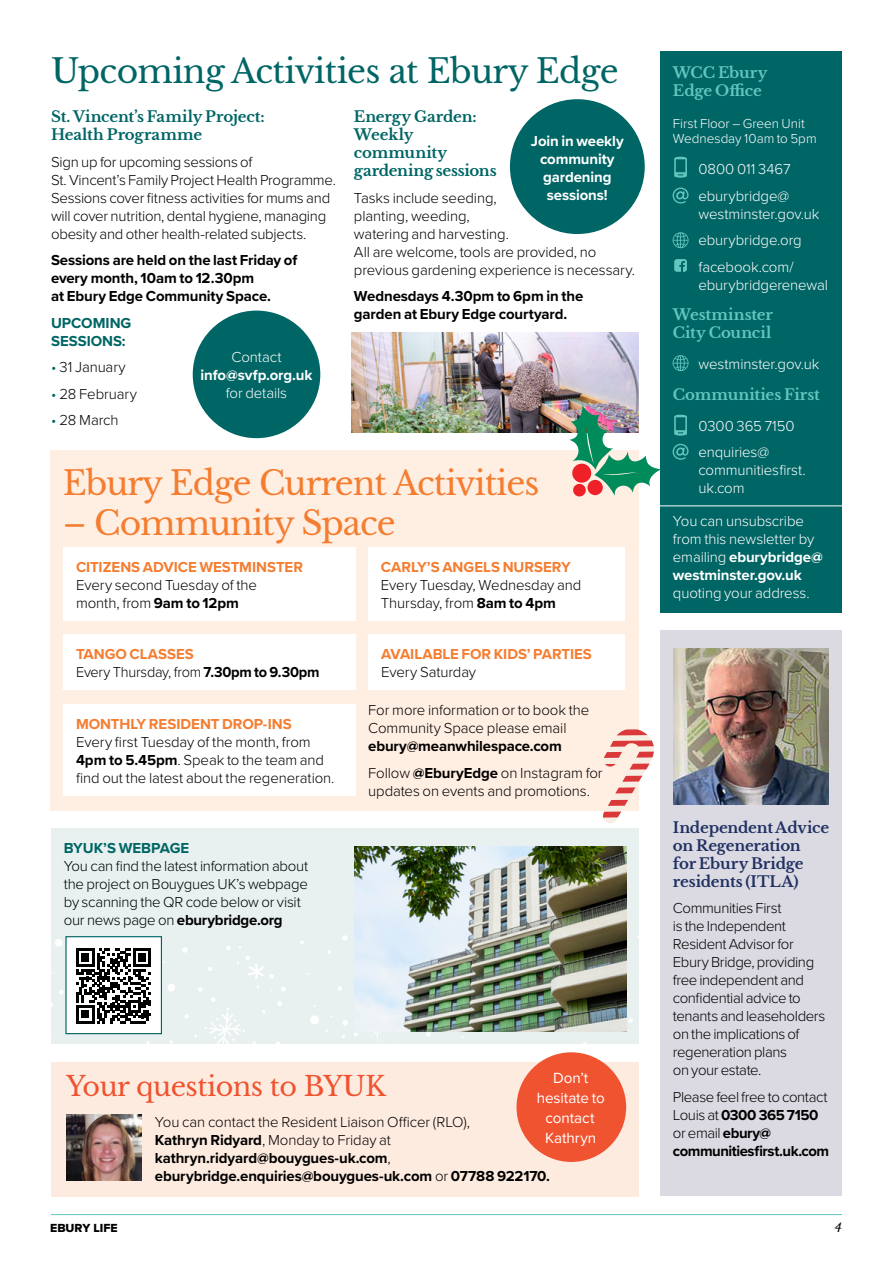
<style>
.page{position:relative;width:893px;height:1263px;background:#fff}
.page>*{position:absolute;margin:0;border:0;box-sizing:border-box;transform-origin:0 0}
.t1{font:33px "Libre Baskerville";letter-spacing:-.03em;color:#f47d30}
.t2{font:33px "Libre Baskerville";letter-spacing:-.02em;color:#006565}
.t3{font:27px "Libre Baskerville";letter-spacing:-.02em;color:#f05330}
.t4{font:15.3px/20.2px "Proxima Nova";letter-spacing:-.005em;color:#fff;text-align:center}
.t5{font:300 15px/18px "Proxima Nova";letter-spacing:-.015em;color:#000}
.t6{font:700 15px/18px "Proxima Nova";letter-spacing:-.01em;color:#000}
.t7{font:300 15px/26.5px "Proxima Nova";letter-spacing:-.005em;color:#fff}
.t8{font:700 15px "Proxima Nova";letter-spacing:-.005em;color:#f47d30}
.t9{font:700 15px/18px "Libre Baskerville";letter-spacing:-.01em;color:#006565}
.t10{font:700 15px/18px "Proxima Nova";letter-spacing:-.03em;color:#000}
.t11{font:700 15px/18px "Libre Baskerville";letter-spacing:-.015em;color:#213162}
.t12{font:700 15px/18px "Libre Baskerville";letter-spacing:-.005em;color:#62c6bf}
.t13{font:700 15px/18px "Proxima Nova";letter-spacing:-.01em;color:#fff;text-align:center}
.t14{font:700 15px/18px "Proxima Nova";color:#006565}
.t15{font:300 13.5px/15px "Proxima Nova";color:#fff}
.t16{font:12.15px "Proxima Nova Extrabld";color:#000}
.t17{font:italic 12.15px "Libre Baskerville";color:#000}
.s1{color:#006565}
.s2{font-weight:700}
.s3{font-weight:700;color:#f47d30}
.s4{font-weight:300}
</style>
<div class="page">
<div style="left:660px;top:51px;width:182px;height:561px;background:#006565"></div>
<hr style="left:51px;top:1214px;width:791px;height:1px;background:#62c6bf">
<svg style="left:673px;top:188px;width:16px;height:15px"></svg>
<svg style="left:674px;top:157px;width:13px;height:21px"></svg>
<svg style="left:673px;top:232px;width:15px;height:16px"></svg>
<svg style="left:673px;top:355px;width:15px;height:16px"></svg>
<svg style="left:673px;top:444px;width:16px;height:16px"></svg>
<svg style="left:674px;top:415px;width:13px;height:21px"></svg>
<svg style="left:674px;top:259px;width:13px;height:13px"></svg>
<hr style="left:645px;top:505px;width:227px;height:1px;background:#fff">
<div style="left:51px;top:828px;width:588px;height:215px;background:#e8f0f0"></div>
<svg style="left:327px;top:950px;width:4px;height:4px"></svg>
<svg style="left:342px;top:935px;width:6px;height:6px"></svg>
<svg style="left:182px;top:947px;width:6px;height:6px"></svg>
<svg style="left:338px;top:986px;width:4px;height:4px"></svg>
<svg style="left:208px;top:967px;width:4px;height:4px"></svg>
<svg style="left:629px;top:1018px;width:4px;height:5px"></svg>
<svg style="left:211px;top:997px;width:5px;height:5px"></svg>
<svg style="left:184px;top:1014px;width:5px;height:5px"></svg>
<div style="left:167px;top:984px;width:8px;height:7px;background:#fff;border-radius:50%"></div>
<svg style="left:198px;top:987px;width:5px;height:5px"></svg>
<svg style="left:204px;top:1008px;width:41px;height:36px"></svg>
<svg style="left:426px;top:1032px;width:5px;height:5px"></svg>
<svg style="left:342px;top:1020px;width:6px;height:6px"></svg>
<div style="left:310px;top:1015px;width:9px;height:9px;background:#fff;border-radius:50%"></div>
<svg style="left:277px;top:1001px;width:5px;height:5px"></svg>
<svg style="left:226px;top:946px;width:5px;height:4px"></svg>
<svg style="left:281px;top:987px;width:5px;height:4px"></svg>
<svg style="left:246px;top:956px;width:28px;height:23px"></svg>
<svg style="left:373px;top:1032px;width:8px;height:9px"></svg>
<svg style="left:51px;top:973px;width:12px;height:21px"></svg>
<div style="left:55px;top:939px;width:7px;height:7px;background:#fff;border-radius:50%"></div>
<div style="left:51px;top:1062px;width:588px;height:134px;background:#feebe0"></div>
<div style="left:660px;top:630px;width:182px;height:566px;background:#dbdae2"></div>
<img style="left:674px;top:648px;width:154px;height:157px">
<div style="left:516px;top:1052px;width:110px;height:110px;background:#f05330;border-radius:50%"></div>
<img style="left:66px;top:1114px;width:75px;height:67px">
<img style="left:354px;top:846px;width:272px;height:185px">
<div style="left:66px;top:937px;width:95px;height:97px;background:#fff"></div>
<svg style="left:76px;top:935px;width:88px;height:88px"></svg>
<div style="left:65px;top:936px;width:97px;height:98px;border:1px solid #006565"></div>
<div style="left:510px;top:99px;width:135px;height:135px;background:#006565;border-radius:50%"></div>
<div style="left:50px;top:450px;width:589px;height:360px;background:#ffeee2"></div>
<div style="left:63px;top:548px;width:293px;height:73px;background:#fff"></div>
<div style="left:368px;top:548px;width:257px;height:73px;background:#fff"></div>
<div style="left:63px;top:635px;width:293px;height:55px;background:#fff"></div>
<div style="left:63px;top:704px;width:293px;height:92px;background:#fff"></div>
<div style="left:368px;top:635px;width:257px;height:55px;background:#fff"></div>
<div style="left:193px;top:311px;width:127px;height:127px;background:#006565;border-radius:50%"></div>
<svg style="left:603px;top:729px;width:51px;height:94px"></svg>
<img style="left:351px;top:332px;width:288px;height:100px">
<img style="left:569px;top:405px;width:92px;height:92px">
<h1 class="t2" style="left:51px;top:51px;width:569px">Upcoming Activities at Ebury Edge</h1>
<p class="t9" style="left:51px;top:108px;width:215px">St. Vincent’s Family Project:<br>Health Programme</p>
<p class="t5" style="left:51px;top:152px;width:286px">Sign up for upcoming sessions of<br>St. Vincent’s Family Project Health Programme.<br>Sessions cover fitness activities for mums and will cover nutrition, dental hygiene, managing obesity and other health-related subjects.</p>
<p class="t6" style="left:51px;top:251px;width:248px">Sessions are held on the last Friday of every month, 10am to 12.30pm<br>at Ebury Edge Community Space.</p>
<p class="t14" style="left:51px;top:313px;width:82px">UPCOMING<br>SESSIONS:</p>
<p class="t5" style="left:51px;top:358px;width:76px"><span class="s1">•</span> 31 January</p>
<p class="t5" style="left:51px;top:384px;width:87px"><span class="s1">•</span> 28 February</p>
<p class="t5" style="left:51px;top:411px;width:69px"><span class="s1">•</span> 28 March</p>
<p class="t9" style="left:354px;top:108px;width:144px">Energy Garden:<br>Weekly community gardening sessions</p>
<p class="t5" style="left:354px;top:188px;width:283px">Tasks include seeding,<br>planting, weeding,<br>watering and harvesting.<br>All are welcome, tools are provided, no previous gardening experience is necessary.</p>
<p class="t6" style="left:354px;top:287px;width:231px">Wednesdays 4.30pm to 6pm in the garden at Ebury Edge courtyard.</p>
<p class="t13" style="left:531px;top:131px;width:94px">Join in weekly community gardening sessions!</p>
<p class="t7" style="left:231px;top:343px;width:52px">Contact</p>
<p class="t13" style="left:201px;top:366px;width:113px">info@svfp.org.uk</p>
<p class="t7" style="left:226px;top:379px;width:63px">for details</p>
<h1 class="t1" style="left:63px;top:463px;width:478px">Ebury Edge Current Activities</h1>
<h1 class="t1" style="left:63px;top:503px;width:334px">– Community Space</h1>
<p class="t8" style="left:76px;top:556px;width:229px">CITIZENS ADVICE WESTMINSTER</p>
<p class="t5" style="left:76px;top:575px;width:183px">Every second Tuesday of the month, from <span class="s2">9am to 12pm</span></p>
<p class="t8" style="left:381px;top:556px;width:191px">CARLY’S ANGELS NURSERY</p>
<p class="t5" style="left:381px;top:575px;width:202px">Every Tuesday, Wednesday and<br>Thursday, from <span class="s2">8am to 4pm</span></p>
<p class="t5" style="left:76px;top:644px;width:245px"><span class="s3">TANGO CLASSES<br></span>Every Thursday, from <span class="s2">7.30pm to 9.30pm</span></p>
<p class="t8" style="left:76px;top:713px;width:217px">MONTHLY RESIDENT DROP-INS</p>
<p class="t5" style="left:76px;top:732px;width:260px">Every first Tuesday of the month, from<br><span class="s2">4pm to 5.45pm</span>. Speak to the team and find out the latest about the regeneration.</p>
<p class="t14" style="left:64px;top:838px;width:127px">BYUK’S WEBPAGE</p>
<p class="t5" style="left:64px;top:856px;width:246px">You can find the latest information about the project on Bouygues UK’s webpage by scanning the QR code below or visit our news page on <span class="s2">eburybridge.org</span></p>
<p class="t8" style="left:381px;top:643px;width:212px">AVAILABLE FOR KIDS’ PARTIES</p>
<p class="t5" style="left:381px;top:662px;width:97px">Every Saturday</p>
<p class="t5" style="left:368px;top:700px;width:223px">For more information or to book the<br>Community Space please email</p>
<p class="t6" style="left:368px;top:732px;width:236px;line-height:26.5px">ebury@meanwhilespace.com<br><span class="s4">Follow</span> @EburyEdge <span class="s4">on Instagram for</span></p>
<p class="t5" style="left:368px;top:781px;width:223px">updates on events and promotions.</p>
<p class="t4" style="left:537px;top:1067px;width:70px">Don’t hesitate to contact<br>Kathryn</p>
<h2 class="t3" style="left:66px;top:1070px;width:322px">Your questions to BYUK</h2>
<p class="t6" style="left:155px;top:1112px;width:397px"><span class="s4">You can contact the Resident Liaison Officer (RLO),<br></span>Kathryn Ridyard<span class="s4">, Monday to Friday at </span>kathryn.ridyard@bouygues-uk.com<span class="s4">, </span>eburybridge.enquiries@bouygues-uk.com <span class="s4">or</span> 07788 922170.</p>
<p class="t12" style="left:673px;top:64px;width:96px">WCC Ebury<br>Edge Office</p>
<p class="t15" style="left:673px;top:116px;width:145px">First Floor – Green Unit<br>Wednesday 10am to 5pm</p>
<p class="t7" style="left:698px;top:155px;width:94px">0800 011 3467 eburybridge@</p>
<p class="t7" style="left:698px;top:200px;width:123px">westminster.gov.uk eburybridge.org facebook.com/</p>
<p class="t7" style="left:698px;top:271px;width:131px">eburybridgerenewal</p>
<p class="t12" style="left:673px;top:306px;width:101px">Westminster<br>City Council</p>
<p class="t7" style="left:698px;top:350px;width:123px">westminster.gov.uk</p>
<p class="t12" style="left:673px;top:386px;width:148px">Communities First</p>
<p class="t7" style="left:698px;top:412px;width:98px">0300 365 7150 enquiries@</p>
<p class="t7" style="left:698px;top:460px;width:109px;line-height:18px">communitiesfirst. uk.com</p>
<p class="t7" style="left:673px;top:511px;width:151px;line-height:18px">You can unsubscribe from this newsletter by emailing <span class="s2">eburybridge@ westminster.gov.uk</span></p>
<p class="t7" style="left:673px;top:579px;width:138px">quoting your address.</p>
<p class="t11" style="left:673px;top:818px;width:158px">Independent Advice on Regeneration<br>for Ebury Bridge residents (ITLA)</p>
<p class="t5" style="left:673px;top:898px;width:154px">Communities First<br>is the Independent<br>Resident Advisor for<br>Ebury Bridge, providing free independent and confidential advice to tenants and leaseholders on the implications of regeneration plans<br>on your estate.</p>
<p class="t10" style="left:673px;top:1087px;width:158px"><span class="s4">Please feel free to contact<br>Louis at</span> 0300 365 7150 <span class="s4">or email</span> ebury@ communitiesfirst.uk.com</p>
<p class="t16" style="left:50px;top:1219px;width:69px">EBURY LIFE</p>
<p class="t17" style="left:835px;top:1220px;width:9px">4</p>
</div>
